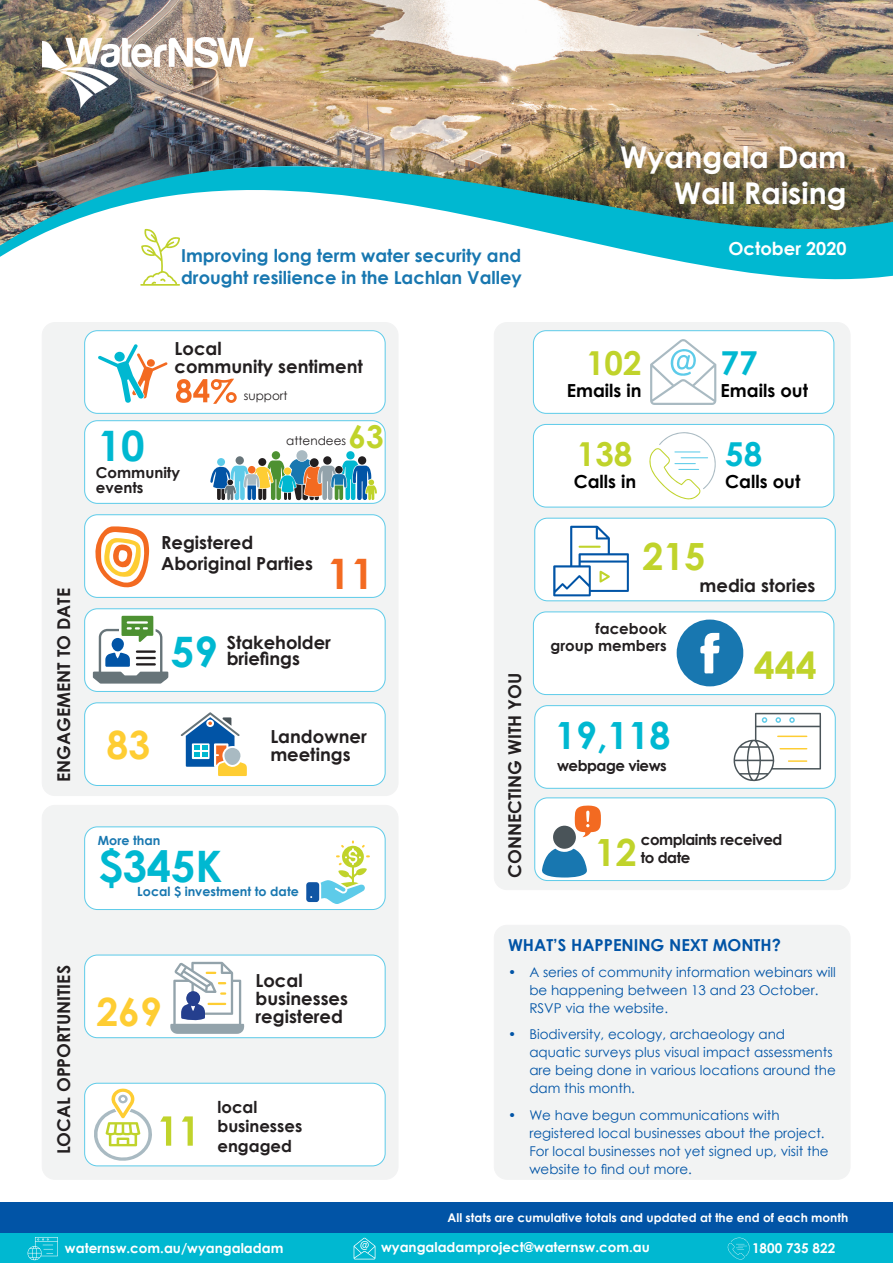
<style>
.page{position:relative;width:893px;height:1263px;background:#fff}
.page>*{position:absolute;margin:0;border:0;box-sizing:border-box;transform-origin:0 0}
.t1{font:700 43.35px "Century Gothic";color:#00b8d1}
.t2{font:700 42px "Century Gothic";color:#00b8d1}
.t3{font:700 42px "Century Gothic";color:#f36a21}
.t4{font:700 39px "Century Gothic";color:#fecd33}
.t5{font:700 37.5px "Century Gothic";color:#c0d32b}
.t6{font:700 37.5px "Century Gothic";color:#00b8d1}
.t7{font:700 33px "Century Gothic";color:#c0d32b}
.t8{font:700 33px "Century Gothic";color:#00b8d1}
.t9{font:700 31.5px "Century Gothic";color:#c0d32b}
.t10{font:700 30px "Century Gothic";color:#fff}
.t11{font:700 18px/18px "Century Gothic";color:#231f20}
.t12{font:700 18px "Century Gothic";color:#000}
.t13{font:700 18px "Century Gothic";color:#fff}
.t14{font:700 17.85px/21.5px "Century Gothic";color:#1877b0}
.t15{font:700 17.7px "Century Gothic";color:#231f20}
.t16{font:700 16.5px "Century Gothic";color:#0154a6}
.t17{font:700 16.5px/19.5px "Century Gothic";color:#231f20}
.t18{font:700 15px "Century Gothic";letter-spacing:-.015em;color:#231f20}
.t19{font:13.5px/18px "Century Gothic";color:#0154a6}
.t20{font:700 13.5px "Century Gothic";color:#fff}
.t21{font:700 12.6px "Century Gothic";color:#1877b0}
.t22{font:700 12px "Century Gothic";color:#fff}
.t23{font:12px "Century Gothic";color:#231f20}
</style>
<div class="page">
<div style="left:494px;top:323px;width:356px;height:567px;background:#f2f3f3;border-radius:13px"></div>
<div style="left:42px;top:805px;width:356px;height:374px;background:#f2f3f3;border-radius:13px"></div>
<div style="left:42px;top:805px;width:356px;height:375px;border:1px solid #e6e7e8;border-radius:13px"></div>
<div style="left:42px;top:323px;width:356px;height:472px;background:#f2f3f3;border-radius:13px"></div>
<div style="left:0;top:1202px;width:893px;height:53px;background:#0154a6"></div>
<img style="left:0;top:0;width:893px;height:368px">
<img style="left:43px;top:37px;width:210px;height:72px">
<svg style="left:140px;top:229px;width:40px;height:57px"></svg>
<div style="left:85px;top:703px;width:300px;height:82px;background:#fff;border-radius:13px"></div>
<div style="left:84px;top:702px;width:302px;height:84px;border:1px solid #5dcbe9;border-radius:13px"></div>
<svg style="left:181px;top:712px;width:66px;height:64px"></svg>
<div style="left:85px;top:1083px;width:300px;height:83px;background:#fff;border-radius:13px"></div>
<div style="left:84px;top:1083px;width:302px;height:83px;border:1px solid #5dcbe9;border-radius:13px"></div>
<svg style="left:94px;top:1088px;width:58px;height:73px"></svg>
<svg style="left:160px;top:1116px;width:33px;height:30px"></svg>
<div style="left:535px;top:706px;width:300px;height:82px;background:#fff;border-radius:13px"></div>
<div style="left:534px;top:705px;width:302px;height:84px;border:1px solid #5dcbe9;border-radius:13px"></div>
<svg style="left:733px;top:713px;width:88px;height:69px"></svg>
<div style="left:85px;top:515px;width:300px;height:82px;background:#fff;border-radius:13px"></div>
<div style="left:84px;top:514px;width:302px;height:84px;border:1px solid #5dcbe9;border-radius:13px"></div>
<svg style="left:95px;top:526px;width:54px;height:62px"></svg>
<div style="left:85px;top:609px;width:300px;height:82px;background:#fff;border-radius:13px"></div>
<div style="left:84px;top:608px;width:302px;height:84px;border:1px solid #5dcbe9;border-radius:13px"></div>
<svg style="left:93px;top:616px;width:75px;height:68px"></svg>
<div style="left:0;top:1234px;width:893px;height:29px;background:#00b8d1"></div>
<svg style="left:27px;top:1237px;width:31px;height:23px"></svg>
<svg style="left:354px;top:1237px;width:21px;height:22px"></svg>
<svg style="left:728px;top:1238px;width:22px;height:21px"></svg>
<div style="left:535px;top:798px;width:300px;height:82px;background:#fff;border-radius:13px"></div>
<div style="left:534px;top:797px;width:302px;height:84px;border:1px solid #5dcbe9;border-radius:13px"></div>
<svg style="left:542px;top:849px;width:45px;height:28px"></svg>
<svg style="left:575px;top:805px;width:26px;height:32px"></svg>
<div style="left:553px;top:826px;width:23px;height:23px;background:#4a5459;border-radius:50%"></div>
<div style="left:535px;top:518px;width:300px;height:83px;background:#fff;border-radius:13px"></div>
<div style="left:534px;top:518px;width:302px;height:83px;border:1px solid #5dcbe9;border-radius:13px"></div>
<svg style="left:553px;top:526px;width:76px;height:70px"></svg>
<div style="left:85px;top:827px;width:300px;height:82px;background:#fff;border-radius:13px"></div>
<div style="left:84px;top:826px;width:302px;height:84px;border:1px solid #5dcbe9;border-radius:13px"></div>
<svg style="left:306px;top:840px;width:64px;height:64px"></svg>
<div style="left:533px;top:612px;width:301px;height:82px;background:#fff;border-radius:13px"></div>
<div style="left:533px;top:611px;width:301px;height:84px;border:1px solid #5dcbe9;border-radius:13px"></div>
<svg style="left:677px;top:619px;width:67px;height:67px"></svg>
<div style="left:533px;top:424px;width:301px;height:83px;background:#fff;border-radius:13px"></div>
<div style="left:533px;top:424px;width:301px;height:83px;border:1px solid #5dcbe9;border-radius:13px"></div>
<svg style="left:649px;top:432px;width:67px;height:67px"></svg>
<div style="left:533px;top:331px;width:301px;height:82px;background:#fff;border-radius:13px"></div>
<div style="left:533px;top:330px;width:301px;height:84px;border:1px solid #5dcbe9;border-radius:13px"></div>
<svg style="left:650px;top:339px;width:66px;height:66px"></svg>
<div style="left:494px;top:925px;width:356px;height:254px;background:#f2f3f3;border-radius:13px"></div>
<div style="left:494px;top:925px;width:356px;height:255px;border:1px solid #e6e7e8;border-radius:13px"></div>
<div style="left:85px;top:421px;width:300px;height:82px;background:#fff;border-radius:13px"></div>
<div style="left:84px;top:420px;width:302px;height:84px;border:1px solid #5dcbe9;border-radius:13px"></div>
<div style="left:296px;top:450px;width:11px;height:11px;background:#a9bac2;border-radius:50%"></div>
<svg style="left:235px;top:456px;width:9px;height:9px"></svg>
<div style="left:346px;top:451px;width:9px;height:8px;background:#00b8d1;border-radius:50%"></div>
<div style="left:323px;top:456px;width:9px;height:9px;background:#231f20;border-radius:50%"></div>
<div style="left:272px;top:451px;width:8px;height:8px;background:#4d9132;border-radius:50%"></div>
<svg style="left:358px;top:456px;width:8px;height:9px"></svg>
<svg style="left:210px;top:459px;width:167px;height:41px"></svg>
<div style="left:85px;top:955px;width:300px;height:83px;background:#fff;border-radius:13px"></div>
<div style="left:84px;top:955px;width:302px;height:83px;border:1px solid #5dcbe9;border-radius:13px"></div>
<svg style="left:170px;top:962px;width:74px;height:72px"></svg>
<div style="left:85px;top:331px;width:300px;height:82px;background:#fff;border-radius:13px"></div>
<div style="left:84px;top:330px;width:302px;height:84px;border:1px solid #5dcbe9;border-radius:13px"></div>
<svg style="left:98px;top:344px;width:70px;height:59px"></svg>
<svg style="left:176px;top:379px;width:61px;height:25px"></svg>
<p class="t15" style="left:50px;top:782px;width:195px;rotate:-90deg">ENGAGEMENT TO DATE</p>
<p class="t15" style="left:50px;top:1154px;width:191px;rotate:-90deg">LOCAL OPPORTUNITIES</p>
<p class="t14" style="left:181px;top:244px;width:342px">Improving long term water security and drought resilience in the Lachlan Valley</p>
<p class="t11" style="left:175px;top:338px;width:190px">Local<br>community sentiment</p>
<p class="t23" style="left:244px;top:387px;width:45px">support</p>
<p class="t2" style="left:98px;top:414px;width:49px">10</p>
<p class="t9" style="left:349px;top:412px;width:37px">63</p>
<p class="t23" style="left:286px;top:432px;width:61px">attendees</p>
<p class="t18" style="left:96px;top:461px;width:86px">Community</p>
<p class="t18" style="left:96px;top:476px;width:49px">events</p>
<p class="t11" style="left:161px;top:532px;width:94px">Registered</p>
<p class="t11" style="left:161px;top:554px;width:153px">Aboriginal Parties</p>
<p class="t3" style="left:327px;top:542px;width:49px">11</p>
<p class="t2" style="left:171px;top:620px;width:49px">59</p>
<p class="t11" style="left:227px;top:632px;width:106px">Stakeholder</p>
<p class="t11" style="left:227px;top:649px;width:75px">briefings</p>
<p class="t4" style="left:107px;top:715px;width:45px">83</p>
<p class="t11" style="left:270px;top:727px;width:98px">Landowner</p>
<p class="t11" style="left:270px;top:745px;width:82px">meetings</p>
<p class="t21" style="left:98px;top:831px;width:64px">More than</p>
<p class="t1" style="left:98px;top:833px;width:126px">$345K</p>
<p class="t21" style="left:137px;top:882px;width:163px">Local $ investment to date</p>
<p class="t15" style="left:501px;top:878px;width:206px;rotate:-90deg">CONNECTING WITH YOU</p>
<p class="t10" style="left:620px;top:134px;width:228px">Wyangala Dam</p>
<p class="t10" style="left:674px;top:170px;width:174px">Wall Raising</p>
<p class="t13" style="left:728px;top:235px;width:120px">October 2020</p>
<p class="t7" style="left:586px;top:338px;width:57px">102</p>
<p class="t8" style="left:721px;top:338px;width:38px">77</p>
<p class="t12" style="left:567px;top:376px;width:76px">Emails in</p>
<p class="t12" style="left:721px;top:376px;width:89px">Emails out</p>
<p class="t7" style="left:577px;top:429px;width:57px">138</p>
<p class="t8" style="left:725px;top:429px;width:38px">58</p>
<p class="t12" style="left:574px;top:468px;width:64px">Calls in</p>
<p class="t12" style="left:725px;top:468px;width:77px">Calls out</p>
<p class="t5" style="left:642px;top:527px;width:64px">215</p>
<p class="t18" style="left:596px;top:617px;width:73px">facebook</p>
<p class="t18" style="left:551px;top:634px;width:118px">group members</p>
<p class="t6" style="left:555px;top:707px;width:117px">19,118</p>
<p class="t18" style="left:557px;top:754px;width:111px">webpage views</p>
<p class="t11" style="left:700px;top:575px;width:117px">media stories</p>
<p class="t5" style="left:754px;top:637px;width:64px">444</p>
<p class="t5" style="left:595px;top:824px;width:43px">12</p>
<p class="t18" style="left:641px;top:828px;width:143px">complaints received</p>
<p class="t18" style="left:641px;top:846px;width:51px">to date</p>
<p class="t4" style="left:96px;top:982px;width:67px">269</p>
<p class="t11" style="left:256px;top:970px;width:94px">Local businesses</p>
<p class="t11" style="left:256px;top:1006px;width:89px">registered</p>
<p class="t17" style="left:217px;top:1096px;width:86px">local businesses engaged</p>
<p class="t16" style="left:508px;top:933px;width:274px">WHAT’S HAPPENING NEXT MONTH?</p>
<p class="t19" style="left:529px;top:962px;width:308px;text-indent:-21px">• A series of community information webinars will be happening between 13 and 23 October.<br>RSVP via the website.</p>
<p class="t19" style="left:529px;top:1025px;width:308px;text-indent:-21px">• Biodiversity, ecology, archaeology and aquatic surveys plus visual impact assessments are being done in various locations around the dam this month.</p>
<p class="t19" style="left:529px;top:1105px;width:301px;text-indent:-21px">• We have begun communications with registered local businesses about the project.<br>For local businesses not yet signed up, visit the website to find out more.</p>
<p class="t22" style="left:448px;top:1209px;width:402px">All stats are cumulative totals and updated at the end of each month</p>
<p class="t20" style="left:65px;top:1238px;width:220px">waternsw.com.au/wyangaladam</p>
<p class="t20" style="left:381px;top:1237px;width:270px">wyangaladamproject@waternsw.com.au</p>
<p class="t20" style="left:752px;top:1238px;width:85px">1800 735 822</p>
</div>
